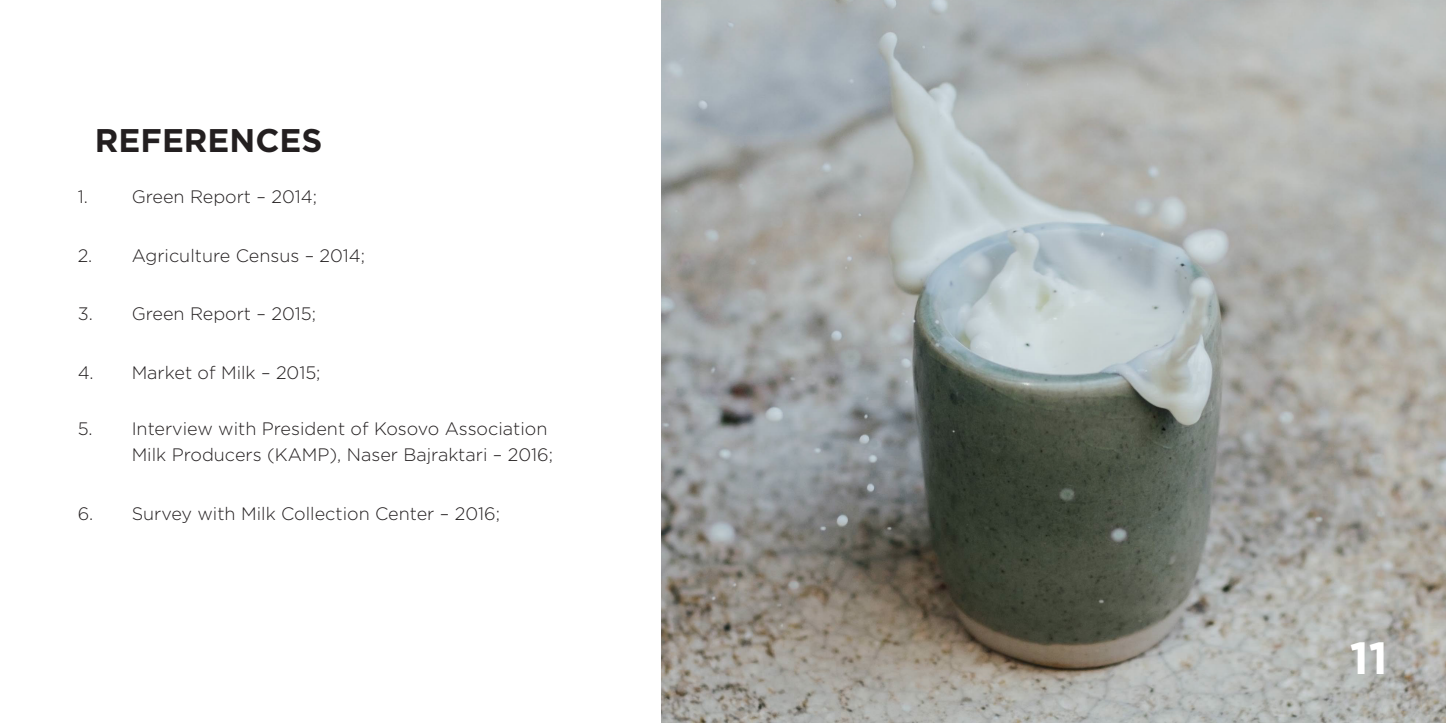
<style>
.page{position:relative;width:1446px;height:723px;background:#fff}
.page>*{position:absolute;margin:0;border:0;box-sizing:border-box;transform-origin:0 0}
.t1{font:700 45px "Gotham";color:#fff}
.t2{font:700 32.7px "Gotham";color:#231f20}
.t3{font:300 18px/26.4px "Gotham";color:#231f20}
</style>
<div class="page">
<img style="left:661px;top:0;width:785px;height:723px">
<h2 class="t2" style="left:95px;top:119px;width:229px">REFERENCES</h2>
<p class="t3" style="left:78px;top:183px;width:12px">1.</p>
<p class="t3" style="left:132px;top:183px;width:187px">Green Report – 2014;</p>
<p class="t3" style="left:78px;top:241px;width:289px">2. Agriculture Census – 2014;</p>
<p class="t3" style="left:78px;top:300px;width:240px">3. Green Report – 2015;</p>
<p class="t3" style="left:78px;top:359px;width:244px">4. Market of Milk – 2015;</p>
<p class="t3" style="left:132px;top:415px;width:423px;text-indent:-54px">5. Interview with President of Kosovo Association<br>Milk Producers (KAMP), Naser Bajraktari – 2016;</p>
<p class="t3" style="left:78px;top:500px;width:424px">6. Survey with Milk Collection Center – 2016;</p>
<h1 class="t1" style="left:1350px;top:628px;width:39px">11</h1>
</div>
